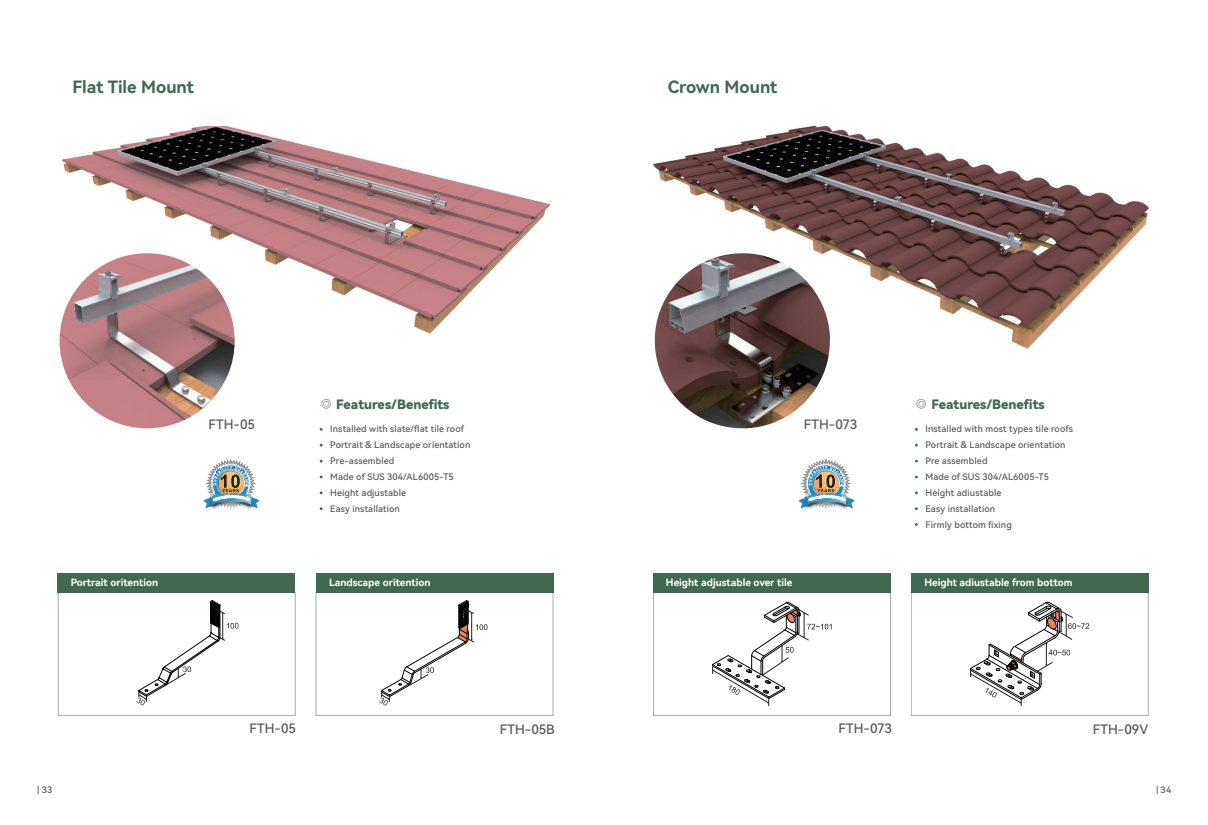
<style>
.page{position:relative;width:1208px;height:825px;background:#fff}
.page>*{position:absolute;margin:0;border:0;box-sizing:border-box;transform-origin:0 0}
.t1{font:17px "Harmony OS Sans SC Bold";color:#416850}
.t2{font:13px "Harmony OS Sans SC Medium";color:#57585a}
.t3{font:13px "Harmony OS Sans SC Black";color:#416850}
.t4{font:10px "Harmony OS Sans SC Bold";color:#fff}
.t5{font:9px/16px "Harmony OS Sans SC Medium";letter-spacing:.015em;color:#57585a}
</style>
<div class="page">
<img style="left:653px;top:125px;width:497px;height:227px">
<img style="left:59px;top:127px;width:491px;height:220px">
<img style="left:60px;top:253px;width:175px;height:175px;border-radius:87px">
<svg style="left:136px;top:600px;width:102px;height:105px"></svg>
<svg style="left:379px;top:600px;width:108px;height:105px"></svg>
<img style="left:203px;top:459px;width:56px;height:50px">
<div style="left:57px;top:573px;width:238px;height:19px;background:#416850"></div>
<div style="left:316px;top:573px;width:237px;height:19px;background:#416850"></div>
<div style="left:58px;top:592px;width:237px;height:124px;border:1px solid #4e4f50"></div>
<div style="left:316px;top:592px;width:237px;height:124px;border:1px solid #4e4f50"></div>
<div style="left:652px;top:573px;width:238px;height:19px;background:#416850"></div>
<div style="left:911px;top:573px;width:237px;height:19px;background:#416850"></div>
<div style="left:653px;top:592px;width:237px;height:124px;border:1px solid #4e4f50"></div>
<div style="left:911px;top:592px;width:237px;height:124px;border:1px solid #4e4f50"></div>
<img style="left:655px;top:253px;width:87px;height:129px">
<svg style="left:712px;top:602px;width:119px;height:104px"></svg>
<svg style="left:970px;top:601px;width:119px;height:105px"></svg>
<img style="left:798px;top:459px;width:56px;height:50px">
<h1 class="t1" style="left:72px;top:75px;width:123px">Flat Tile Mount</h1>
<h1 class="t1" style="left:667px;top:75px;width:111px">Crown Mount</h1>
<h2 class="t3" style="left:320px;top:396px;width:131px">◎ Features/Benefits</h2>
<h2 class="t3" style="left:915px;top:396px;width:131px">◎ Features/Benefits</h2>
<h2 class="t2" style="left:208px;top:415px;width:48px">FTH-05</h2>
<p class="t5" style="left:330px;top:421px;width:142px">Installed with slate/flat tile roof<br>Portrait &amp; Landscape orientation<br>Pre-assembled<br>Made of SUS 304/AL6005-T5<br>Height adjustable<br>Easy installation</p>
<h2 class="t2" style="left:803px;top:415px;width:55px">FTH-073</h2>
<p class="t5" style="left:925px;top:421px;width:149px">Installed with most types tile roofs<br>Portrait &amp; Landscape orientation<br>Pre assembled<br>Made of SUS 304/AL6005-T5<br>Height adiustable<br>Easy installation<br>Firmly bottom fixing</p>
<p class="t4" style="left:71px;top:576px;width:89px">Portrait oritention</p>
<p class="t4" style="left:329px;top:576px;width:103px">Landscape oritention</p>
<p class="t4" style="left:666px;top:576px;width:128px">Height adjustable over tile</p>
<p class="t4" style="left:924px;top:576px;width:150px">Height adiustable from bottom</p>
<h2 class="t2" style="left:249px;top:719px;width:48px">FTH-05</h2>
<h2 class="t2" style="left:500px;top:720px;width:57px">FTH-05B</h2>
<h2 class="t2" style="left:838px;top:719px;width:55px">FTH-073</h2>
<h2 class="t2" style="left:1092px;top:720px;width:57px">FTH-09V</h2>
<p class="t5" style="left:38px;top:782px;width:16px">| 33</p>
<p class="t5" style="left:1156px;top:782px;width:16px">| 34</p>
</div>
